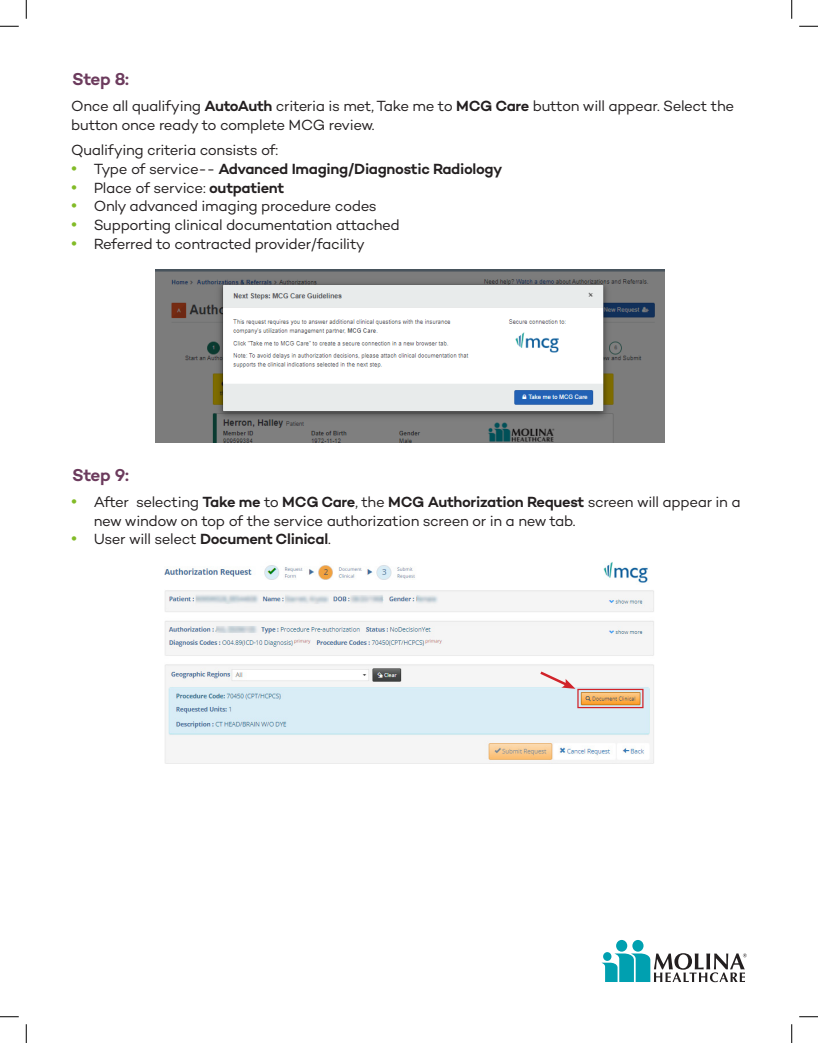
<style>
.page{position:relative;width:818px;height:1043px;background:#fff}
.page>*{position:absolute;margin:0;border:0;box-sizing:border-box;transform-origin:0 0}
.t1{font:600 17.5px "Campton";letter-spacing:-.035em;color:#6c3b5d}
.t2{font:15px/18.8px "Campton";letter-spacing:-.025em;color:#231f20}
.t3{font:600 15px "Campton";letter-spacing:-.025em;color:#231f20}
.s1{font-weight:600}
.s2{font-weight:400;font-size:18.75px;color:#82bb27}
.s3{font-weight:400}
.s4{font-size:18.75px;color:#82bb27}
</style>
<div class="page">
<svg style="left:0;top:25px;width:19px;height:2px"></svg>
<svg style="left:799px;top:25px;width:19px;height:2px"></svg>
<svg style="left:0;top:1016px;width:19px;height:1px"></svg>
<svg style="left:799px;top:1016px;width:19px;height:1px"></svg>
<svg style="left:25px;top:0;width:2px;height:19px"></svg>
<svg style="left:25px;top:1024px;width:2px;height:18px"></svg>
<svg style="left:791px;top:0;width:1px;height:19px"></svg>
<svg style="left:791px;top:1024px;width:1px;height:18px"></svg>
<img style="left:156px;top:270px;width:508px;height:173px">
<img style="left:164px;top:562px;width:490px;height:202px">
<div style="left:577px;top:688px;width:66px;height:20px;border:1px solid #d1232a"></div>
<svg style="left:537px;top:669px;width:38px;height:19px"></svg>
<div style="left:632px;top:940px;width:11px;height:11px;background:#00a0b0;border-radius:50%"></div>
<div style="left:616px;top:939px;width:11px;height:12px;background:#00a0b0;border-radius:50%"></div>
<svg style="left:601px;top:953px;width:145px;height:29px"></svg>
<div style="left:603px;top:952px;width:8px;height:8px;background:#00a0b0;border-radius:50%"></div>
<h3 class="t1" style="left:72px;top:68px;width:58px">Step 8:</h3>
<p class="t2" style="left:71px;top:96px;width:664px">Once all qualifying <span class="s1">AutoAuth</span> criteria is met, Take me to <span class="s1">MCG Care</span> button will appear. Select the button once ready to complete MCG review.</p>
<p class="t2" style="left:71px;top:140px;width:208px">Qualifying criteria consists of:</p>
<p class="t3" style="left:71px;top:159px;width:432px"><span class="s2">•</span> <span class="s3">Type of service--</span> Advanced Imaging/Diagnostic Radiology</p>
<p class="t2" style="left:71px;top:178px;width:214px"><span class="s4">•</span> Place of service: <span class="s1">outpatient</span></p>
<p class="t2" style="left:71px;top:196px;width:307px"><span class="s4">•</span> Only advanced imaging procedure codes</p>
<p class="t2" style="left:71px;top:215px;width:330px"><span class="s4">•</span> Supporting clinical documentation attached</p>
<p class="t2" style="left:71px;top:234px;width:295px"><span class="s4">•</span> Referred to contracted provider/facility</p>
<h3 class="t1" style="left:72px;top:464px;width:58px">Step 9:</h3>
<p class="t2" style="left:94px;top:492px;width:648px;text-indent:-23px"><span class="s4">•</span> After selecting <span class="s1">Take me</span> to <span class="s1">MCG Care</span>, the <span class="s1">MCG Authorization Request</span> screen will appear in a new window on top of the service authorization screen or in a new tab.</p>
<p class="t3" style="left:71px;top:529px;width:261px"><span class="s2">•</span> <span class="s3">User will select</span> Document Clinical<span class="s3">.</span></p>
</div>
